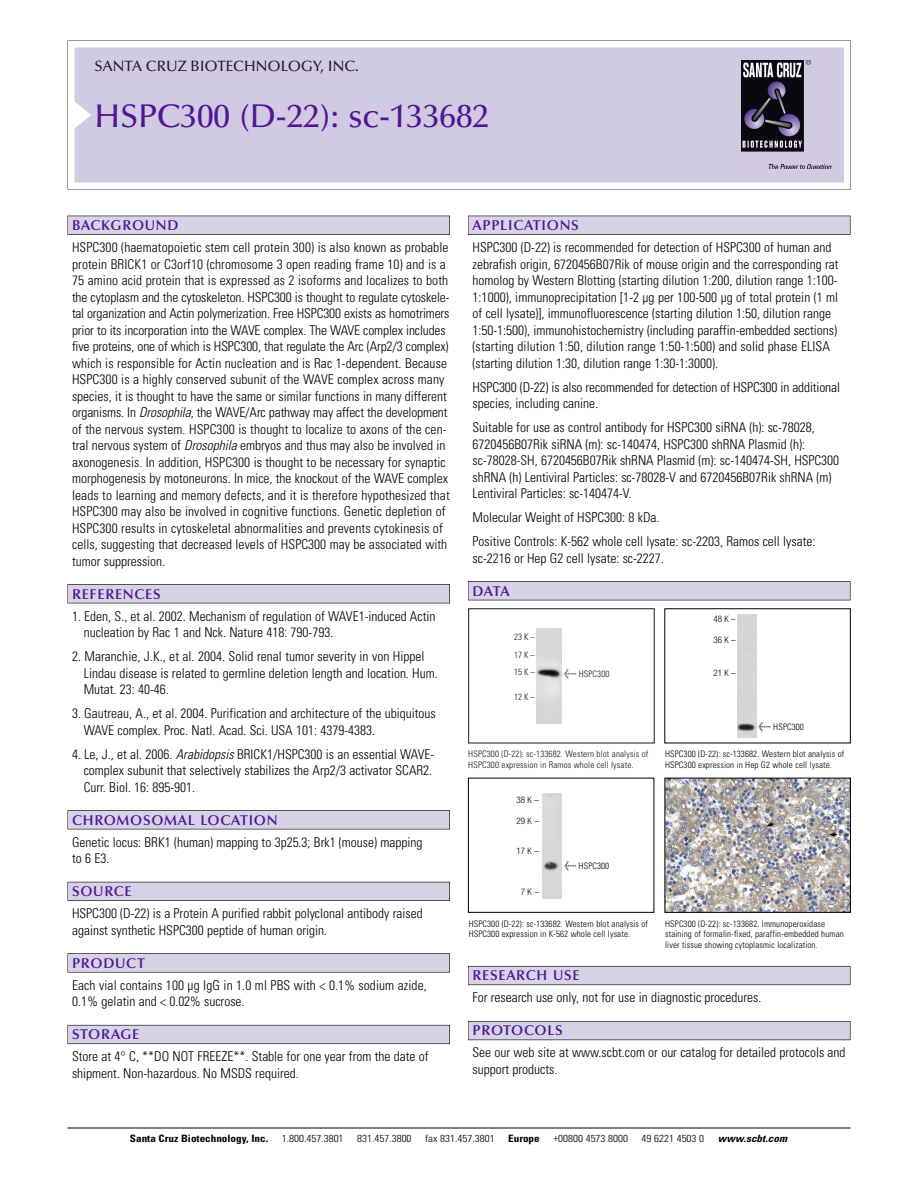
<style>
.page{position:relative;width:918px;height:1188px;background:#fff}
.page>*{position:absolute;margin:0;border:0;box-sizing:border-box;transform-origin:0 0}
.t1{font:500 33px "Optima";color:#511695}
.t2{font:500 15px "Optima";color:#231f20}
.t3{font:600 14.25px "Optima";letter-spacing:.05em;color:#511695}
.t4{font:300 condensed 13.5px/16.5px "Univers";color:#000}
.t5{font:300 condensed 10.2px "Univers";color:#000;scale:1.1 1}
.t6{font:700 condensed 10.2px "Univers";color:#000;scale:1.1 1}
.t7{font:italic 700 condensed 10.2px "Univers";letter-spacing:.005em;color:#000;scale:1.1 1}
.t8{font:300 condensed 9px/10.5px "Univers";letter-spacing:.015em;color:#000}
.t9{font:9px/10.5px "Univers Condensed Light+YLGGDR";letter-spacing:.015em;color:#191919}
.t10{font:300 condensed 9px "Helvetica Neue";letter-spacing:.265em;color:#000}
.s1{font-style:italic}
.s2{font-family:"Meta Plus Book Roman+KXAVPW";font-size:10.5px}
.s3{font-family:"Meta Plus";font-weight:400;font-stretch:normal;font-size:10.5px}
</style>
<div class="page">
<svg style="left:68px;top:40px;width:783px;height:149px"></svg>
<div style="left:74px;top:47px;width:770px;height:135px;background:#d1cae3"></div>
<img style="left:741px;top:60px;width:90px;height:108px">
<div style="left:68px;top:216px;width:382px;height:19px;background:#525155"></div>
<div style="left:68px;top:216px;width:381px;height:18px;background:#d7d3e7"></div>
<div style="left:68px;top:584px;width:382px;height:19px;background:#525155"></div>
<div style="left:68px;top:585px;width:381px;height:18px;background:#d7d3e7"></div>
<div style="left:68px;top:810px;width:382px;height:19px;background:#545357"></div>
<div style="left:68px;top:811px;width:381px;height:18px;background:#d7d3e7"></div>
<div style="left:68px;top:882px;width:382px;height:19px;background:#54535a"></div>
<div style="left:68px;top:882px;width:381px;height:18px;background:#d7d3e7"></div>
<svg style="left:68px;top:953px;width:382px;height:20px"></svg>
<div style="left:68px;top:954px;width:381px;height:18px;background:#d7d3e7"></div>
<div style="left:68px;top:1025px;width:382px;height:19px;background:#66646e"></div>
<div style="left:68px;top:1025px;width:381px;height:18px;background:#d7d3e7"></div>
<div style="left:468px;top:216px;width:382px;height:19px;background:#525155"></div>
<div style="left:468px;top:216px;width:382px;height:18px;background:#d7d3e7"></div>
<div style="left:468px;top:581px;width:382px;height:19px;background:#525155"></div>
<div style="left:468px;top:582px;width:382px;height:18px;background:#d7d3e7"></div>
<div style="left:468px;top:966px;width:382px;height:19px;background:#66646d"></div>
<div style="left:468px;top:967px;width:382px;height:18px;background:#d7d3e7"></div>
<div style="left:468px;top:1021px;width:382px;height:19px;background:#5b5961"></div>
<div style="left:468px;top:1022px;width:382px;height:18px;background:#d7d3e7"></div>
<hr style="left:68px;top:1128px;width:782px;height:1px;background:#000">
<div style="left:468px;top:778px;width:186px;height:135px;border:1px solid #000"></div>
<div style="left:542px;top:793px;width:19px;height:106px;background:#d8d8d8"></div>
<div style="left:738px;top:615px;width:18px;height:122px;background:#d6d6d6"></div>
<img style="left:666px;top:780px;width:183px;height:131px">
<div style="left:664px;top:778px;width:187px;height:135px;border:1px solid #000"></div>
<div style="left:468px;top:608px;width:187px;height:135px;border:1px solid #191919"></div>
<img style="left:536px;top:628px;width:26px;height:95px">
<p class="t2" style="left:94px;top:61px;width:266px">SANTA CRUZ BIOTECHNOLOGY, INC.</p>
<h1 class="t1" style="left:94px;top:103px;width:396px">HSPC300 (D-22): sc-133682</h1>
<p class="t3" style="left:72px;top:219px;width:108px">BACKGROUND</p>
<p class="t4" style="left:72px;top:240px;width:379px">HSPC300 (haematopoietic stem cell protein 300) is also known as probable protein BRICK1 or C3orf10 (chromosome 3 open reading frame 10) and is a 75 amino acid protein that is expressed as 2 isoforms and localizes to both the cytoplasm and the cytoskeleton. HSPC300 is thought to regulate cytoskele&shy;tal organization and Actin polymerization. Free HSPC300 exists as homotrimers prior to its incorporation into the WAVE complex. The WAVE complex includes five proteins, one of which is HSPC300, that regulate the Arc (Arp2/3 complex) which is responsible for Actin nucleation and is Rac 1-dependent. Because HSPC300 is a highly conserved subunit of the WAVE complex across many species, it is thought to have the same or similar functions in many different organisms. In <span class="s1">Drosophila</span>, the WAVE/Arc pathway may affect the development of the nervous system. HSPC300 is thought to localize to axons of the cen&shy;tral nervous system of <span class="s1">Drosophila</span> embryos and thus may also be involved in axonogenesis. In addition, HSPC300 is thought to be necessary for synaptic morphogenesis by motoneurons. In mice, the knockout of the WAVE complex leads to learning and memory defects, and it is therefore hypothesized that HSPC300 may also be involved in cognitive functions. Genetic depletion of HSPC300 results in cytoskeletal abnormalities and prevents cytokinesis of cells, suggesting that decreased levels of HSPC300 may be associated with tumor suppression.</p>
<p class="t3" style="left:72px;top:588px;width:90px">REFERENCES</p>
<p class="t4" style="left:84px;top:609px;width:353px;text-indent:-12px">1. Eden, S., et al. 2002. Mechanism of regulation of WAVE1-induced Actin nucleation by Rac 1 and Nck. Nature 418: 790-793.</p>
<p class="t4" style="left:84px;top:649px;width:356px;text-indent:-12px">2. Maranchie, J.K., et al. 2004. Solid renal tumor severity in von Hippel<br>Lindau disease is related to germline deletion length and location. Hum.<br>Mutat. 23: 40-46.</p>
<p class="t4" style="left:84px;top:706px;width:353px;text-indent:-12px">3. Gautreau, A., et al. 2004. Purification and architecture of the ubiquitous<br>WAVE complex. Proc. Natl. Acad. Sci. USA 101: 4379-4383.</p>
<p class="t4" style="left:84px;top:747px;width:352px;text-indent:-12px">4. Le, J., et al. 2006. <span class="s1">Arabidopsis</span> BRICK1/HSPC300 is an essential WAVE&shy;complex subunit that selectively stabilizes the Arp2/3 activator SCAR2.<br>Curr. Biol. 16: 895-901.</p>
<p class="t3" style="left:72px;top:814px;width:207px">CHROMOSOMAL LOCATION</p>
<p class="t4" style="left:72px;top:835px;width:352px">Genetic locus: BRK1 (human) mapping to 3p25.3; Brk1 (mouse) mapping to 6 E3.</p>
<p class="t3" style="left:72px;top:886px;width:61px">SOURCE</p>
<p class="t4" style="left:72px;top:906px;width:352px">HSPC300 (D-22) is a Protein A purified rabbit polyclonal antibody raised against synthetic HSPC300 peptide of human origin.</p>
<p class="t3" style="left:72px;top:957px;width:74px">PRODUCT</p>
<p class="t4" style="left:72px;top:978px;width:356px">Each vial contains 100 µg IgG in 1.0 ml PBS with &lt; 0.1% sodium azide,<br>0.1% gelatin and &lt; 0.02% sucrose.</p>
<p class="t3" style="left:72px;top:1029px;width:69px">STORAGE</p>
<p class="t4" style="left:72px;top:1049px;width:358px">Store at 4° C, **DO NOT FREEZE**. Stable for one year from the date of shipment. Non-hazardous. No MSDS required.</p>
<p class="t3" style="left:473px;top:219px;width:108px">APPLICATIONS</p>
<p class="t4" style="left:473px;top:240px;width:368px">HSPC300 (D-22) is recommended for detection of HSPC300 of human and zebrafish origin, 6720456B07Rik of mouse origin and the corresponding rat homolog by Western Blotting (starting dilution 1:200, dilution range 1:100- 1:1000), immunoprecipitation [1-2 µg per 100-500 µg of total protein (1 ml of cell lysate)], immunofluorescence (starting dilution 1:50, dilution range 1:50-1:500), immunohistochemistry (including paraffin-embedded sections) (starting dilution 1:50, dilution range 1:50-1:500) and solid phase ELISA (starting dilution 1:30, dilution range 1:30-1:3000).</p>
<p class="t4" style="left:473px;top:380px;width:369px">HSPC300 (D-22) is also recommended for detection of HSPC300 in additional species, including canine.</p>
<p class="t4" style="left:473px;top:420px;width:368px">Suitable for use as control antibody for HSPC300 siRNA (h): sc-78028, 6720456B07Rik siRNA (m): sc-140474, HSPC300 shRNA Plasmid (h): sc-78028-SH, 6720456B07Rik shRNA Plasmid (m): sc-140474-SH, HSPC300 shRNA (h) Lentiviral Particles: sc-78028-V and 6720456B07Rik shRNA (m)<br>Lentiviral Particles: sc-140474-V.</p>
<p class="t4" style="left:473px;top:506px;width:344px;line-height:24px">Molecular Weight of HSPC300: 8 kDa.<br>Positive Controls: K-562 whole cell lysate: sc-2203, Ramos cell lysate:</p>
<p class="t4" style="left:473px;top:551px;width:193px">sc-2216 or Hep G2 cell lysate: sc-2227.</p>
<p class="t3" style="left:473px;top:585px;width:39px">DATA</p>
<p class="t9" style="left:514px;top:628px;width:22px;line-height:18.6px">23K–<br>17K–</p>
<p class="t9" style="left:514px;top:668px;width:22px">15K–</p>
<p class="t9" style="left:514px;top:693px;width:22px">12K–</p>
<p class="t9" style="left:564px;top:669px;width:47px"><span class="s2">&lt;</span> HSPC300</p>
<p class="t9" style="left:468px;top:749px;width:182px">HSPC300 (D-22): sc-133682. Western blot analysis of<br>HSPC300 expression in Ramos whole cell lysate.</p>
<p class="t10" style="left:517px;top:796px;width:24px">38K–</p>
<p class="t10" style="left:517px;top:817px;width:24px">29K–</p>
<p class="t10" style="left:517px;top:848px;width:24px">17K–</p>
<p class="t10" style="left:521px;top:888px;width:19px">7K–</p>
<p class="t8" style="left:564px;top:862px;width:46px"><span class="s3">&lt;</span> HSPC300</p>
<p class="t8" style="left:469px;top:919px;width:181px">HSPC300 (D-22): sc-133682. Western blot analysis of<br>HSPC300 expression in K-562 whole cell lysate.</p>
<p class="t10" style="left:714px;top:615px;width:24px">48K–</p>
<p class="t10" style="left:714px;top:636px;width:24px">36K–</p>
<p class="t10" style="left:714px;top:669px;width:24px">21K–</p>
<p class="t8" style="left:758px;top:723px;width:47px"><span class="s3">&lt;</span> HSPC300</p>
<p class="t8" style="left:665px;top:750px;width:181px">HSPC300 (D-22): sc-133682. Western blot analysis of<br>HSPC300 expression in Hep G2 whole cell lysate.</p>
<p class="t8" style="left:665px;top:919px;width:180px">HSPC300 (D-22): sc-133682. Immunoperoxidase staining of formalin-fixed, paraffin-embedded human liver tissue showing cytoplasmic localization.</p>
<p class="t3" style="left:473px;top:970px;width:109px">RESEARCH USE</p>
<p class="t4" style="left:473px;top:991px;width:290px">For research use only, not for use in diagnostic procedures.</p>
<p class="t3" style="left:473px;top:1025px;width:92px">PROTOCOLS</p>
<p class="t4" style="left:473px;top:1046px;width:375px">See our web site at www.scbt.com or our catalog for detailed protocols and support products.</p>
<p class="t6" style="left:130px;top:1135px;width:127px">Santa Cruz Biotechnology, Inc.</p>
<p class="t5" style="left:282px;top:1135px;width:58px">1.800.457.3801</p>
<p class="t5" style="left:357px;top:1135px;width:51px">831.457.3800</p>
<p class="t5" style="left:425px;top:1135px;width:65px">fax 831.457.3801</p>
<p class="t6" style="left:508px;top:1135px;width:30px">Europe</p>
<p class="t5" style="left:553px;top:1135px;width:69px">+00800 4573 8000</p>
<p class="t5" style="left:642px;top:1135px;width:58px">49 6221 4503 0</p>
<p class="t7" style="left:718px;top:1135px;width:64px">www.scbt.com</p>
</div>
